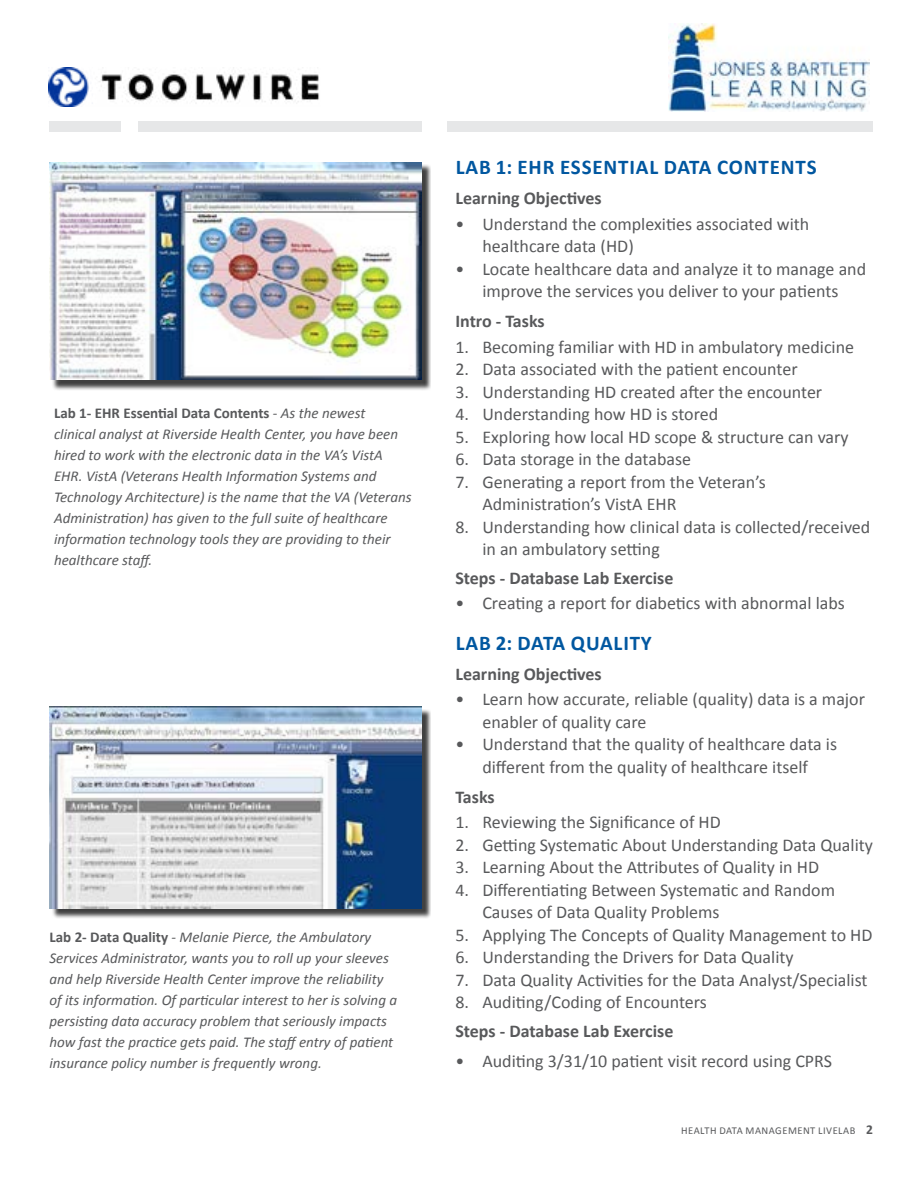
<style>
.page{position:relative;width:918px;height:1188px;background:#fff}
.page>*{position:absolute;margin:0;border:0;box-sizing:border-box;transform-origin:0 0}
.t1{font:700 21px "Calibri";letter-spacing:.04em;color:#0057a0}
.t2{font:18px/22.5px "Calibri";color:#58595b}
.t3{font:700 18px "Calibri";color:#58595b}
.t4{font:italic 15px/21px "Calibri";color:#58595b}
.t5{font:10.5px "Calibri";letter-spacing:.045em;color:#58595b}
.s1{font-weight:700;font-style:normal}
.s2{font-weight:700;font-size:13.5px}
</style>
<div class="page">
<div style="left:50px;top:122px;width:72px;height:10px;background:#e6e7e8"></div>
<div style="left:138px;top:122px;width:284px;height:10px;background:#e6e7e8"></div>
<div style="left:447px;top:122px;width:426px;height:10px;background:#e6e7e8"></div>
<img style="left:49px;top:68px;width:271px;height:38px">
<img style="left:668px;top:24px;width:201px;height:87px">
<div style="left:51px;top:709px;width:380px;height:210px;background:#000;opacity:.75"></div>
<img style="left:50px;top:707px;width:371px;height:202px">
<div style="left:51px;top:164px;width:380px;height:226px;background:#000;opacity:.75"></div>
<img style="left:50px;top:162px;width:371px;height:218px">
<p class="t4" style="left:54px;top:402px;width:359px"><span class="s1">Lab 1- EHR Essential Data Contents</span> - As the newest<br>clinical analyst at Riverside Health Center, you have been hired to work with the electronic data in the VA’s VistA EHR. VistA (Veterans Health Information Systems and Technology Architecture) is the name that the VA (Veterans Administration) has given to the full suite of healthcare information technology tools they are providing to their healthcare staff.</p>
<p class="t4" style="left:50px;top:926px;width:349px"><span class="s1">Lab 2- Data Quality</span> - Melanie Pierce, the Ambulatory Services Administrator, wants you to roll up your sleeves and help Riverside Health Center improve the reliability of its information. Of particular interest to her is solving a persisting data accuracy problem that seriously impacts how fast the practice gets paid. The staff entry of patient insurance policy number is frequently wrong.</p>
<p class="t1" style="left:456px;top:154px;width:362px">LAB 1: EHR ESSENTIAL DATA CONTENTS</p>
<p class="t3" style="left:455px;top:187px;width:148px">Learning Objectives</p>
<p class="t2" style="left:482px;top:212px;width:328px;text-indent:-27px">• Understand the complexities associated with healthcare data (HD)</p>
<p class="t2" style="left:455px;top:257px;width:412px;text-align:center">• Locate healthcare data and analyze it to manage and improve the services you deliver to your patients</p>
<p class="t3" style="left:455px;top:310px;width:91px">Intro - Tasks</p>
<p class="t2" style="left:455px;top:336px;width:400px">1. Becoming familiar with HD in ambulatory medicine</p>
<p class="t2" style="left:455px;top:358px;width:344px">2. Data associated with the patient encounter</p>
<p class="t2" style="left:455px;top:381px;width:368px">3. Understanding HD created after the encounter</p>
<p class="t2" style="left:455px;top:403px;width:264px">4. Understanding how HD is stored</p>
<p class="t2" style="left:455px;top:426px;width:395px">5. Exploring how local HD scope &amp; structure can vary</p>
<p class="t2" style="left:455px;top:448px;width:237px">6. Data storage in the database</p>
<p class="t2" style="left:482px;top:471px;width:285px;text-indent:-27px">7. Generating a report from the Veteran’s<br>Administration’s VistA EHR</p>
<p class="t2" style="left:482px;top:516px;width:389px;text-indent:-27px">8. Understanding how clinical data is collected/received in an ambulatory setting</p>
<p class="t3" style="left:455px;top:566px;width:220px">Steps - Database Lab Exercise</p>
<p class="t2" style="left:455px;top:592px;width:391px">• Creating a report for diabetics with abnormal labs</p>
<p class="t1" style="left:456px;top:629px;width:198px">LAB 2: DATA QUALITY</p>
<p class="t3" style="left:455px;top:662px;width:148px">Learning Objectives</p>
<p class="t2" style="left:482px;top:688px;width:384px;text-indent:-27px">• Learn how accurate, reliable (quality) data is a major enabler of quality care</p>
<p class="t2" style="left:455px;top:733px;width:383px;text-align:center">• Understand that the quality of healthcare data is different from the quality of healthcare itself</p>
<p class="t3" style="left:455px;top:785px;width:41px">Tasks</p>
<p class="t2" style="left:455px;top:811px;width:267px">1. Reviewing the Significance of HD</p>
<p class="t2" style="left:455px;top:834px;width:419px">2. Getting Systematic About Understanding Data Quality</p>
<p class="t2" style="left:455px;top:856px;width:365px">3. Learning About the Attributes of Quality in HD</p>
<p class="t2" style="left:482px;top:879px;width:354px;text-indent:-27px">4. Differentiating Between Systematic and Random<br>Causes of Data Quality Problems</p>
<p class="t2" style="left:455px;top:924px;width:419px">5. Applying The Concepts of Quality Management to HD</p>
<p class="t2" style="left:455px;top:946px;width:340px">6. Understanding the Drivers for Data Quality</p>
<p class="t2" style="left:455px;top:969px;width:414px">7. Data Quality Activities for the Data Analyst/Specialist</p>
<p class="t2" style="left:455px;top:991px;width:253px">8. Auditing/Coding of Encounters</p>
<p class="t3" style="left:455px;top:1019px;width:220px">Steps - Database Lab Exercise</p>
<p class="t2" style="left:455px;top:1050px;width:378px">• Auditing 3/31/10 patient visit record using CPRS</p>
<p class="t5" style="left:681px;top:1124px;width:193px">HEALTH DATA MANAGEMENT LIVELAB <span class="s2">2</span></p>
</div>
